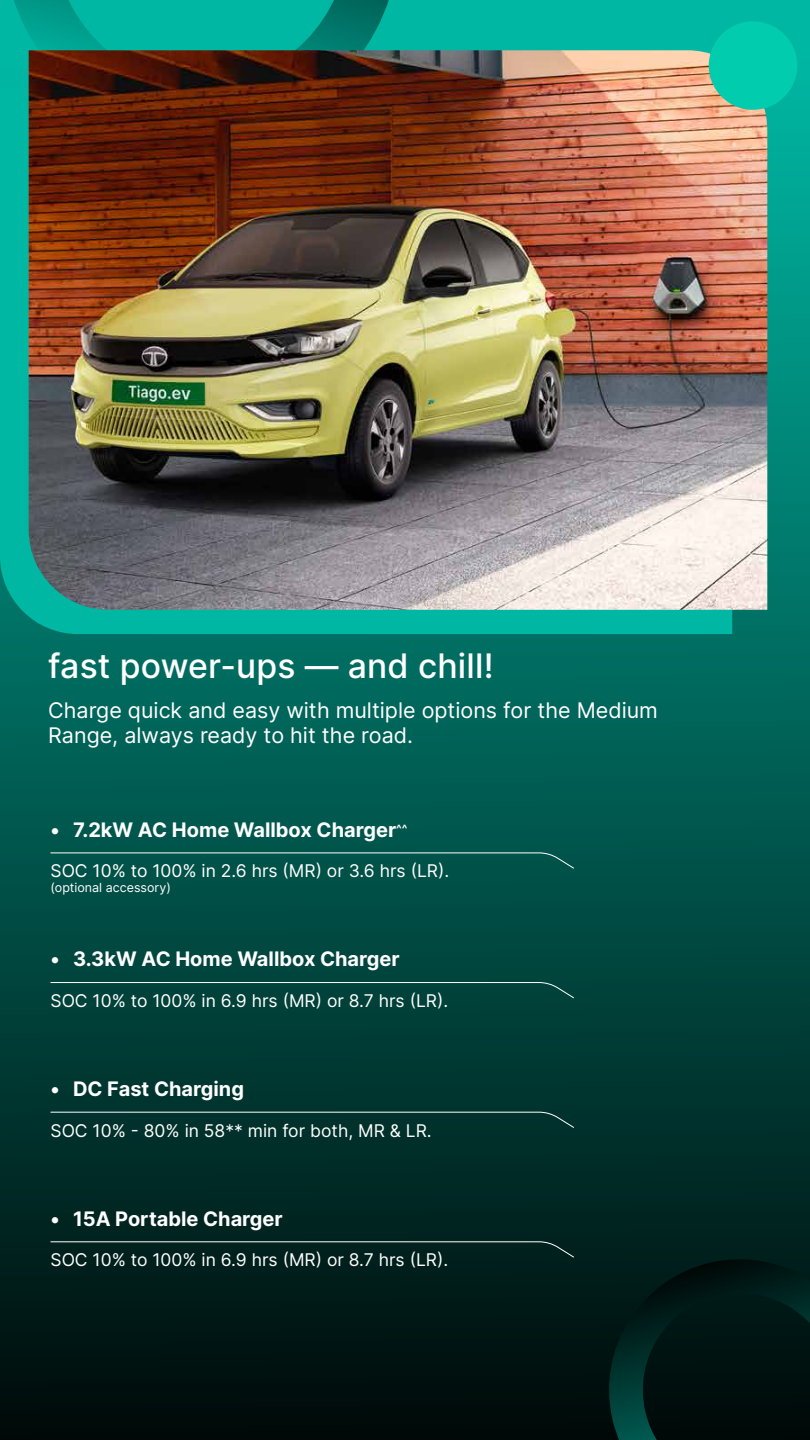
<style>
.page{position:relative;width:810px;height:1440px;background:#fff}
.page>*{position:absolute;margin:0;border:0;box-sizing:border-box;transform-origin:0 0}
.t1{font:500 33.75px "Inter";letter-spacing:.005em;color:#fff}
.t2{font:21.5px/25px "Inter";color:#fff}
.t3{font:700 20px "Inter";color:#fff}
.t4{font:17.5px "Inter";color:#fff}
.t5{font:12.5px "Inter";color:#fff}
</style>
<div class="page">
<div style="left:0;top:0;width:810px;height:1440px;background:linear-gradient(to bottom,#00bfaa,#000a09)"></div>
<svg style="left:0;top:0;width:399px;height:88px;background:#00a997"></svg>
<svg style="left:609px;top:1259px;width:201px;height:180px;background:#001715"></svg>
<div style="left:0;top:88px;width:732px;height:546px;background:#00b7a3"></div>
<img style="left:29px;top:50px;width:738px;height:560px">
<div style="left:709px;top:21px;width:88px;height:89px;background:#02ccae;border-radius:50%"></div>
<svg style="left:50px;top:852px;width:525px;height:17px;background:#0f5c54"></svg>
<svg style="left:50px;top:982px;width:525px;height:17px;background:#0f4d46"></svg>
<div style="left:50px;top:1112px;width:525px;height:16px;background:#00312c"></div>
<svg style="left:50px;top:1241px;width:525px;height:17px;background:#0f2d2a"></svg>
<h1 class="t1" style="left:48px;top:642px;width:447px">fast power-ups — and chill!</h1>
<p class="t2" style="left:48px;top:697px;width:611px">Charge quick and easy with multiple options for the Medium<br>Range, always ready to hit the road.</p>
<p class="t3" style="left:51px;top:815px;width:359px">• 7.2kW AC Home Wallbox Charger<sup>^^</sup></p>
<p class="t4" style="left:51px;top:858px;width:400px">SOC 10% to 100% in 2.6 hrs (MR) or 3.6 hrs (LR).</p>
<p class="t5" style="left:51px;top:879px;width:122px">(optional accessory)</p>
<p class="t3" style="left:51px;top:945px;width:351px">• 3.3kW AC Home Wallbox Charger</p>
<p class="t4" style="left:51px;top:988px;width:399px">SOC 10% to 100% in 6.9 hrs (MR) or 8.7 hrs (LR).</p>
<p class="t3" style="left:51px;top:1074px;width:195px">• DC Fast Charging</p>
<p class="t4" style="left:51px;top:1118px;width:383px">SOC 10% - 80% in 58** min for both, MR &amp; LR.</p>
<p class="t3" style="left:51px;top:1204px;width:234px">• 15A Portable Charger</p>
<p class="t4" style="left:51px;top:1247px;width:399px">SOC 10% to 100% in 6.9 hrs (MR) or 8.7 hrs (LR).</p>
</div>
